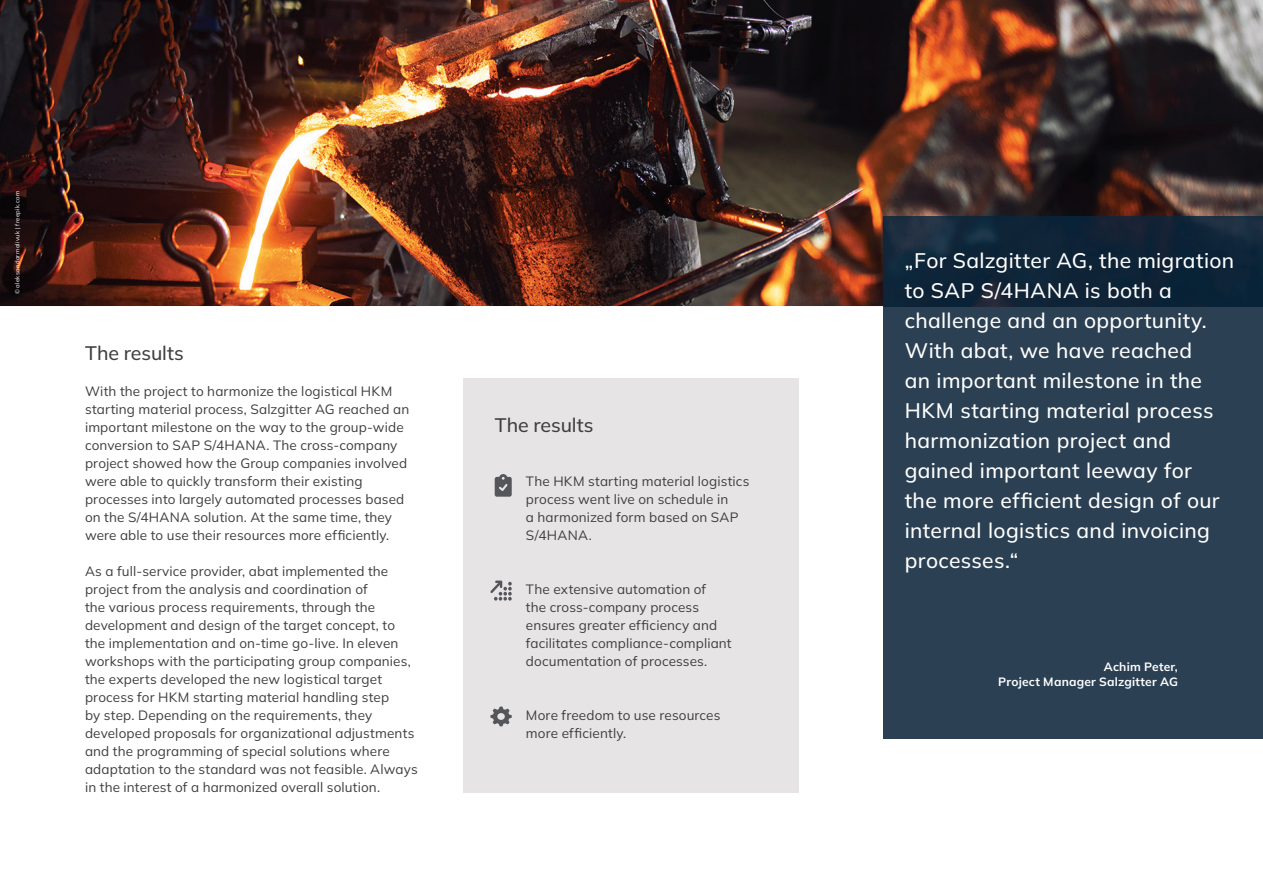
<style>
.page{position:relative;width:1263px;height:893px;background:#fff}
.page>*{position:absolute;margin:0;border:0;box-sizing:border-box;transform-origin:0 0}
.t1{font:200 21px/30px "Mulish";letter-spacing:.015em;color:#fff}
.t2{font:200 19.5px "Mulish";color:#3e3e3f}
.t3{font:200 13.5px/18px "Mulish";letter-spacing:.01em;color:#3e3e3f}
.t4{font:700 12px/15px "Mulish";letter-spacing:.015em;color:#fff;text-align:right}
.t5{font:200 6px "Mulish";letter-spacing:.045em;color:#fff}
</style>
<div class="page">
<img style="left:0;top:0;width:1263px;height:306px">
<div style="left:463px;top:378px;width:336px;height:414px;background:#e7e4e5"></div>
<svg style="left:490px;top:707px;width:22px;height:19px"></svg>
<div style="left:883px;top:306px;width:380px;height:432px;background:#2c4054"></div>
<img style="left:883px;top:216px;width:380px;height:90px">
<svg style="left:490px;top:581px;width:22px;height:20px"></svg>
<svg style="left:495px;top:474px;width:17px;height:23px"></svg>
<p class="t5" style="left:13px;top:294px;width:105px;rotate:-90deg">© aleksandarmalivuk | freepik.com</p>
<h2 class="t2" style="left:85px;top:340px;width:100px">The results</h2>
<p class="t3" style="left:85px;top:382px;width:326px">With the project to harmonize the logistical HKM starting material process, Salzgitter AG reached an important milestone on the way to the group-wide conversion to SAP S/4HANA. The cross-company project showed how the Group companies involved were able to quickly transform their existing processes into largely automated processes based on the S/4HANA solution. At the same time, they were able to use their resources more efficiently.</p>
<p class="t3" style="left:85px;top:562px;width:334px">As a full-service provider, abat implemented the project from the analysis and coordination of<br>the various process requirements, through the development and design of the target concept, to the implementation and on-time go-live. In eleven workshops with the participating group companies, the experts developed the new logistical target process for HKM starting material handling step<br>by step. Depending on the requirements, they developed proposals for organizational adjustments and the programming of special solutions where adaptation to the standard was not feasible. Always in the interest of a harmonized overall solution.</p>
<h2 class="t2" style="left:495px;top:412px;width:100px">The results</h2>
<p class="t3" style="left:526px;top:472px;width:225px">The HKM starting material logistics process went live on schedule in<br>a harmonized form based on SAP<br>S/4HANA.</p>
<p class="t3" style="left:526px;top:580px;width:207px">The extensive automation of<br>the cross-company process ensures greater efficiency and facilitates compliance-compliant documentation of processes.</p>
<p class="t3" style="left:526px;top:706px;width:196px">More freedom to use resources more efficiently.</p>
<p class="t1" style="left:905px;top:245px;width:331px">„For Salzgitter AG, the migration to SAP S/4HANA is both a challenge and an opportunity.<br>With abat, we have reached<br>an important milestone in the<br>HKM starting material process harmonization project and gained important leeway for<br>the more efficient design of our internal logistics and invoicing processes.“</p>
<p class="t4" style="left:998px;top:659px;width:181px">Achim Peter,<br>Project Manager Salzgitter AG</p>
</div>
